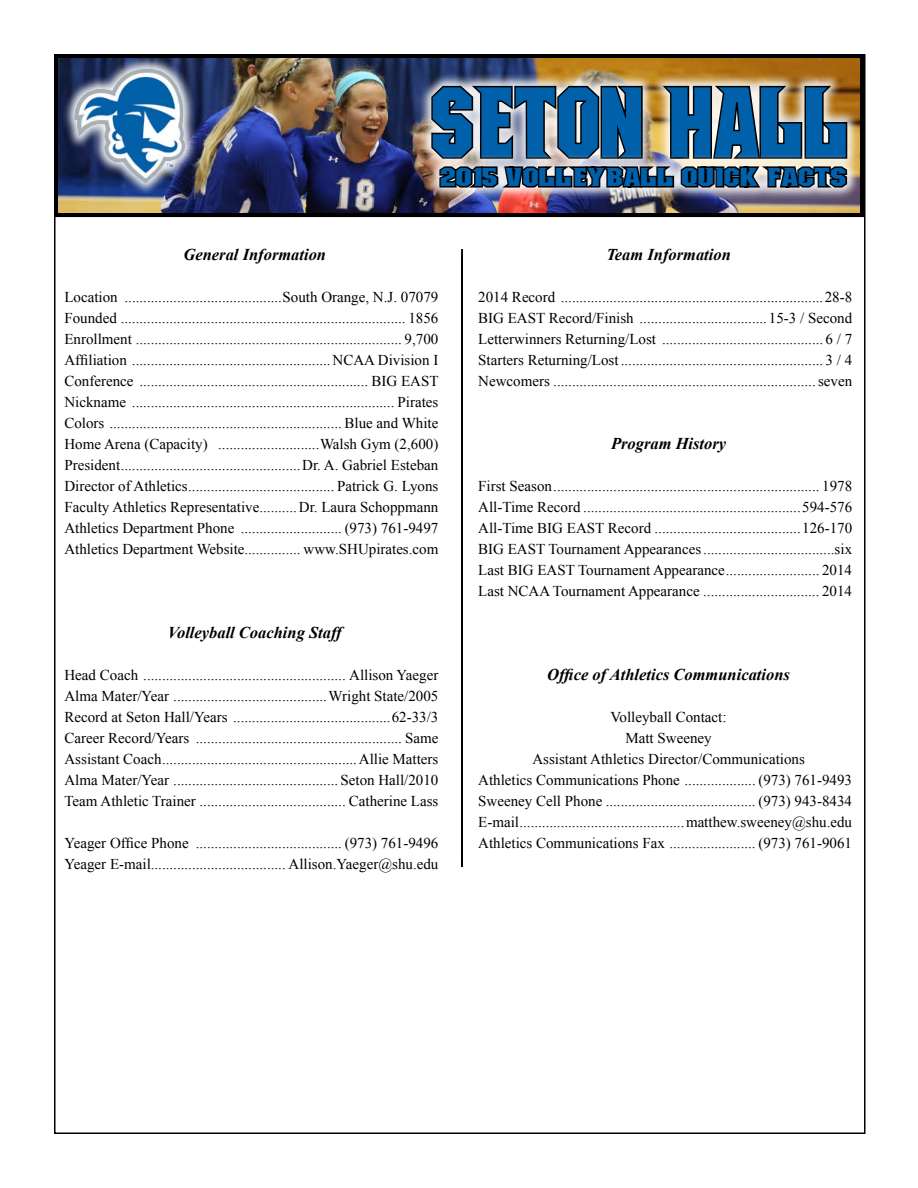
<style>
.page{position:relative;width:918px;height:1188px;background:#fff}
.page>*{position:absolute;margin:0;border:0;box-sizing:border-box;transform-origin:0 0}
.t1{font:81px "SHU Bold";color:#0060a9}
.t2{font:21px "SHU Bold";color:#0060a9;scale:1.43 1}
.t3{font:italic 700 16.5px "Times New Roman";color:#000}
.t4{font:15px/21px "Times New Roman";color:#000;text-align:justify}
</style>
<div class="page">
<div style="left:54px;top:54px;width:810px;height:163px;border:4px solid #000"></div>
<img style="left:58px;top:58px;width:802px;height:154px">
<div style="left:419px;top:73px;width:441px;height:98px;background:#fff;opacity:.92"></div>
<div style="left:61px;top:56px;width:137px;height:140px;background:#fff;opacity:.94"></div>
<img style="left:74px;top:69px;width:111px;height:115px">
<div style="left:426px;top:154px;width:434px;height:46px;background:#fff;opacity:.92"></div>
<img style="left:430px;top:83px;width:419px;height:111px">
<div style="left:453px;top:242px;width:20px;height:626px;background:#000;opacity:.75"></div>
<h1 class="t1" style="left:433px;top:87px;width:420px">SETON HALL</h1>
<h2 class="t2" style="left:441px;top:168px;width:286px">2015 VOLLEYBALL QUICK FACTS</h2>
<p class="t3" style="left:184px;top:243px;width:144px">General Information</p>
<p class="t4" style="left:64px;top:286px;width:376px">Location ..........................................South Orange, N.J. 07079<br>Founded ............................................................................ 1856<br>Enrollment ....................................................................... 9,700<br>Affiliation .....................................................NCAA Division I Conference ............................................................. BIG EAST Nickname ...................................................................... Pirates Colors .............................................................. Blue and White Home Arena (Capacity) ...........................Walsh Gym (2,600)<br>President................................................Dr. A. Gabriel Esteban Director of Athletics....................................... Patrick G. Lyons Faculty Athletics Representative..........Dr. Laura Schoppmann Athletics Department Phone ........................... (973) 761-9497<br>Athletics Department Website............... www.SHUpirates.com</p>
<p class="t3" style="left:168px;top:621px;width:175px">Volleyball Coaching Staff</p>
<p class="t4" style="left:64px;top:664px;width:375px">Head Coach ...................................................... Allison Yaeger Alma Mater/Year .........................................Wright State/2005<br>Record at Seton Hall/Years ..........................................62-33/3<br>Career Record/Years ....................................................... Same Assistant Coach....................................................Allie Matters Alma Mater/Year ............................................ Seton Hall/2010<br>Team Athletic Trainer ....................................... Catherine Lass</p>
<p class="t4" style="left:64px;top:832px;width:375px">Yeager Office Phone ....................................... (973) 761-9496<br>Yeager E-mail.................................... Allison.Yaeger@shu.edu</p>
<p class="t3" style="left:606px;top:243px;width:126px">Team Information</p>
<p class="t4" style="left:478px;top:286px;width:375px">2014 Record ......................................................................28-8<br>BIG EAST Record/Finish ..................................15-3 / Second Letterwinners Returning/Lost ........................................... 6 / 7<br>Starters Returning/Lost...................................................... 3 / 4<br>Newcomers ......................................................................seven</p>
<p class="t3" style="left:611px;top:432px;width:117px">Program History</p>
<p class="t4" style="left:478px;top:475px;width:375px">First Season....................................................................... 1978<br>All-Time Record ..........................................................594-576<br>All-Time BIG EAST Record .......................................126-170<br>BIG EAST Tournament Appearances...................................six Last BIG EAST Tournament Appearance......................... 2014<br>Last NCAA Tournament Appearance ............................... 2014</p>
<p class="t3" style="left:547px;top:663px;width:244px">Office of Athletics Communications</p>
<p class="t4" style="left:478px;top:706px;width:375px;text-align:center">Volleyball Contact:<br>Matt Sweeney<br>Assistant Athletics Director/Communications<br>Athletics Communications Phone ................... (973) 761-9493<br>Sweeney Cell Phone ........................................ (973) 943-8434<br>E-mail............................................matthew.sweeney@shu.edu Athletics Communications Fax ....................... (973) 761-9061</p>
</div>
